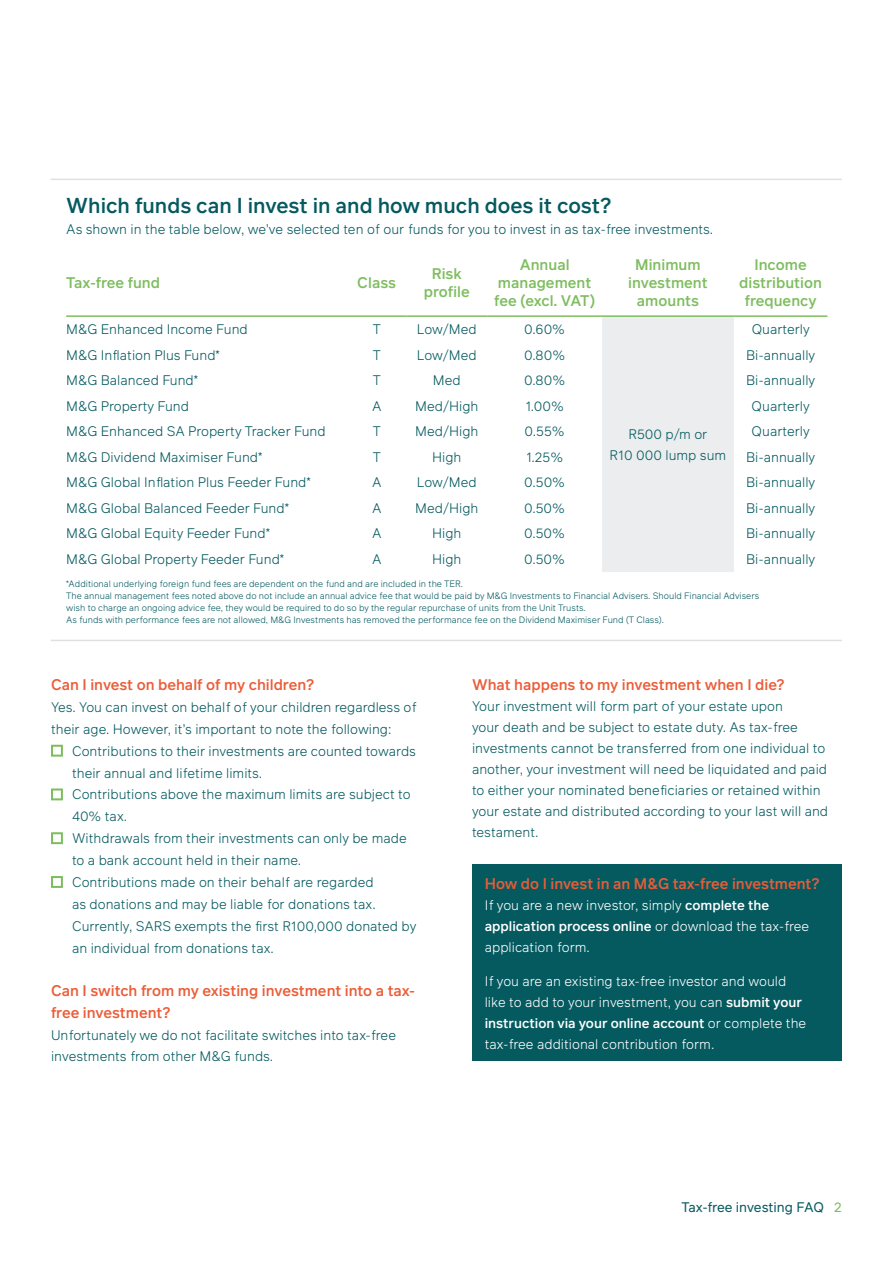
<style>
.page{position:relative;width:893px;height:1263px;background:#fff}
.page>*{position:absolute;margin:0;border:0;box-sizing:border-box;transform-origin:0 0}
.t1{font:500 21px "Infra";color:#055a60}
.t2{font:500 15px/21.9px "Infra";color:#eb5c37}
.t3{font:500 15px/18px "Infra";color:#7ebd5f;text-align:center}
.t4{font:300 13.5px/21.9px "Infra";color:#055a60}
.t5{font:300 13.5px/21px "Infra";color:#fff}
.t6{font:13.5px "Infra";letter-spacing:-.005em;color:#055a60}
.t7{font:300 9px/12px "Infra";color:#055a60}
.s1{font-weight:500}
.s2{color:#7ebd5f}
</style>
<div class="page">
<svg style="left:51px;top:745px;width:12px;height:12px"></svg>
<svg style="left:51px;top:788px;width:12px;height:12px"></svg>
<svg style="left:51px;top:832px;width:12px;height:12px"></svg>
<svg style="left:51px;top:876px;width:12px;height:12px"></svg>
<div style="left:602px;top:316px;width:132px;height:255px;background:#ebedee"></div>
<hr style="left:66px;top:315px;width:281px;height:2px;background:#7ebd5f">
<hr style="left:347px;top:315px;width:59px;height:2px;background:#7ebd5f">
<hr style="left:406px;top:315px;width:81px;height:2px;background:#7ebd5f">
<hr style="left:487px;top:315px;width:115px;height:2px;background:#7ebd5f">
<hr style="left:602px;top:315px;width:132px;height:2px;background:#7ebd5f">
<hr style="left:734px;top:315px;width:93px;height:2px;background:#7ebd5f">
<hr style="left:51px;top:179px;width:791px;height:1px;background:#dee0e3">
<hr style="left:51px;top:640px;width:791px;height:1px;background:#dee0e3">
<div style="left:472px;top:864px;width:370px;height:197px;background:#055a60"></div>
<h1 class="t1" style="left:66px;top:190px;width:547px">Which funds can I invest in and how much does it cost?</h1>
<p class="t4" style="left:66px;top:217px;width:649px">As shown in the table below, we’ve selected ten of our funds for you to invest in as tax-free investments.</p>
<p class="t3" style="left:66px;top:273px;width:95px">Tax-free fund</p>
<p class="t3" style="left:357px;top:273px;width:40px">Class</p>
<p class="t3" style="left:424px;top:264px;width:47px">Risk profile</p>
<p class="t3" style="left:494px;top:255px;width:102px">Annual management fee (excl. VAT)</p>
<p class="t3" style="left:628px;top:255px;width:81px">Minimum investment amounts</p>
<p class="t3" style="left:739px;top:255px;width:84px">Income distribution frequency</p>
<p class="t4" style="left:66px;top:318px;width:183px">M&amp;G Enhanced Income Fund</p>
<p class="t4" style="left:373px;top:318px;width:10px">T</p>
<p class="t4" style="left:417px;top:318px;width:61px">Low/Med</p>
<p class="t4" style="left:524px;top:318px;width:42px">0.60%</p>
<p class="t4" style="left:752px;top:318px;width:60px">Quarterly</p>
<p class="t4" style="left:66px;top:343px;width:155px">M&amp;G Inflation Plus Fund*</p>
<p class="t4" style="left:373px;top:343px;width:10px">T</p>
<p class="t4" style="left:417px;top:343px;width:61px">Low/Med</p>
<p class="t4" style="left:524px;top:343px;width:42px">0.80%</p>
<p class="t4" style="left:746px;top:343px;width:71px">Bi-annually</p>
<p class="t4" style="left:66px;top:369px;width:133px">M&amp;G Balanced Fund*</p>
<p class="t4" style="left:373px;top:369px;width:10px">T</p>
<p class="t4" style="left:433px;top:369px;width:29px">Med</p>
<p class="t4" style="left:524px;top:369px;width:42px">0.80%</p>
<p class="t4" style="left:746px;top:369px;width:71px">Bi-annually</p>
<p class="t4" style="left:66px;top:394px;width:124px">M&amp;G Property Fund</p>
<p class="t4" style="left:372px;top:394px;width:11px">A</p>
<p class="t4" style="left:415px;top:394px;width:65px">Med/High</p>
<p class="t4" style="left:525px;top:394px;width:40px">1.00%</p>
<p class="t4" style="left:752px;top:394px;width:60px">Quarterly</p>
<p class="t4" style="left:66px;top:420px;width:261px">M&amp;G Enhanced SA Property Tracker Fund</p>
<p class="t4" style="left:373px;top:420px;width:10px">T</p>
<p class="t4" style="left:415px;top:420px;width:65px">Med/High</p>
<p class="t4" style="left:525px;top:420px;width:42px">0.55%</p>
<p class="t4" style="left:752px;top:420px;width:60px">Quarterly</p>
<p class="t4" style="left:66px;top:446px;width:198px">M&amp;G Dividend Maximiser Fund*</p>
<p class="t4" style="left:373px;top:446px;width:10px">T</p>
<p class="t4" style="left:432px;top:446px;width:31px">High</p>
<p class="t4" style="left:526px;top:446px;width:38px">1.25%</p>
<p class="t4" style="left:746px;top:446px;width:71px">Bi-annually</p>
<p class="t4" style="left:66px;top:471px;width:246px">M&amp;G Global Inflation Plus Feeder Fund*</p>
<p class="t4" style="left:372px;top:471px;width:11px">A</p>
<p class="t4" style="left:417px;top:471px;width:61px">Low/Med</p>
<p class="t4" style="left:524px;top:471px;width:42px">0.50%</p>
<p class="t4" style="left:746px;top:471px;width:71px">Bi-annually</p>
<p class="t4" style="left:66px;top:497px;width:224px">M&amp;G Global Balanced Feeder Fund*</p>
<p class="t4" style="left:372px;top:497px;width:11px">A</p>
<p class="t4" style="left:415px;top:497px;width:65px">Med/High</p>
<p class="t4" style="left:524px;top:497px;width:42px">0.50%</p>
<p class="t4" style="left:746px;top:497px;width:71px">Bi-annually</p>
<p class="t4" style="left:66px;top:522px;width:205px">M&amp;G Global Equity Feeder Fund*</p>
<p class="t4" style="left:372px;top:522px;width:11px">A</p>
<p class="t4" style="left:432px;top:522px;width:31px">High</p>
<p class="t4" style="left:524px;top:522px;width:42px">0.50%</p>
<p class="t4" style="left:746px;top:522px;width:71px">Bi-annually</p>
<p class="t4" style="left:66px;top:548px;width:220px">M&amp;G Global Property Feeder Fund*</p>
<p class="t4" style="left:372px;top:548px;width:11px">A</p>
<p class="t4" style="left:432px;top:548px;width:31px">High</p>
<p class="t4" style="left:524px;top:548px;width:42px">0.50%</p>
<p class="t4" style="left:746px;top:548px;width:71px">Bi-annually</p>
<p class="t7" style="left:66px;top:578px;width:694px">*Additional underlying foreign fund fees are dependent on the fund and are included in the TER.<br>The annual management fees noted above do not include an annual advice fee that would be paid by M&amp;G Investments to Financial Advisers. Should Financial Advisers wish to charge an ongoing advice fee, they would be required to do so by the regular repurchase of units from the Unit Trusts.<br>As funds with performance fees are not allowed, M&amp;G Investments has removed the performance fee on the Dividend Maximiser Fund (T Class).</p>
<p class="t4" style="left:610px;top:423px;width:118px;line-height:21px;text-align:center">R500 p/m or<br>R10 000 lump sum</p>
<p class="t2" style="left:51px;top:673px;width:265px">Can I invest on behalf of my children?</p>
<p class="t4" style="left:51px;top:696px;width:367px">Yes. You can invest on behalf of your children regardless of their age. However, it’s important to note the following:</p>
<p class="t4" style="left:72px;top:739px;width:346px">Contributions to their investments are counted towards their annual and lifetime limits.<br>Contributions above the maximum limits are subject to 40% tax.<br>Withdrawals from their investments can only be made to a bank account held in their name.<br>Contributions made on their behalf are regarded<br>as donations and may be liable for donations tax.<br>Currently, SARS exempts the first R100,000 donated by an individual from donations tax.</p>
<p class="t2" style="left:51px;top:979px;width:366px">Can I switch from my existing investment into a tax&shy;free investment?</p>
<p class="t4" style="left:51px;top:1023px;width:347px">Unfortunately we do not facilitate switches into tax-free investments from other M&amp;G funds.</p>
<p class="t2" style="left:472px;top:673px;width:314px">What happens to my investment when I die?</p>
<p class="t4" style="left:472px;top:695px;width:358px;line-height:21px">Your investment will form part of your estate upon<br>your death and be subject to estate duty. As tax-free investments cannot be transferred from one individual to another, your investment will need be liquidated and paid to either your nominated beneficiaries or retained within your estate and distributed according to your last will and testament.</p>
<p class="t2" style="left:485px;top:872px;width:336px">How do I invest in an M&amp;G tax-free investment?</p>
<p class="t5" style="left:485px;top:894px;width:326px">If you are a new investor, simply <span class="s1">complete the application process online</span> or download the tax-free application form.</p>
<p class="t5" style="left:485px;top:970px;width:323px">If you are an existing tax-free investor and would like to add to your investment, you can <span class="s1">submit your instruction via your online account</span> or complete the tax-free additional contribution form.</p>
<p class="t6" style="left:681px;top:1198px;width:162px">Tax-free investing FAQ <span class="s2">2</span></p>
</div>
